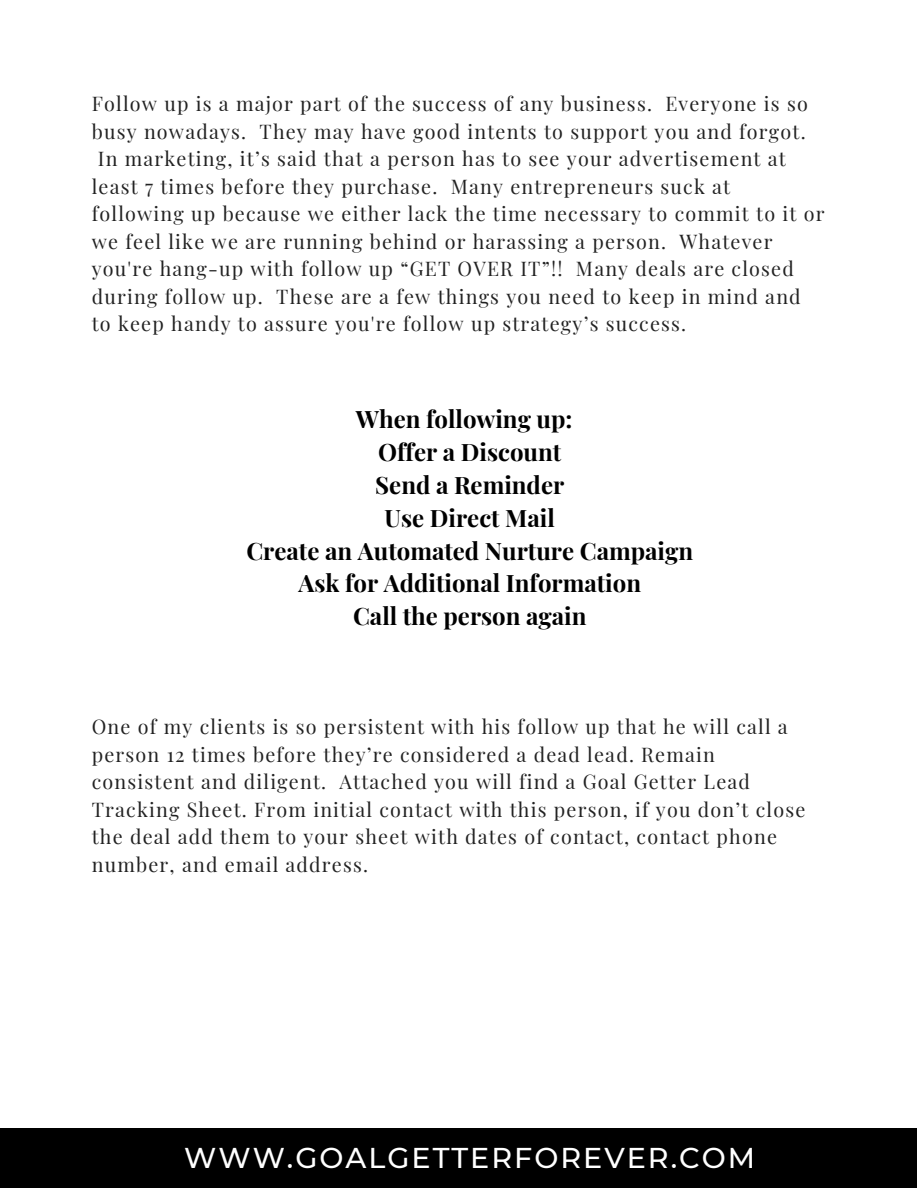
<style>
.page{position:relative;width:918px;height:1188px;background:#fff}
.page>*{position:absolute;margin:0;border:0;box-sizing:border-box;transform-origin:0 0}
.t1{font:500 28.65px "Montserrat";letter-spacing:.07em;color:#fff}
.t2{font:700 24px/32.8px "Playfair Display";color:#000;text-align:center}
.t3{font:19.8px/27.5px "Playfair Display";letter-spacing:.06em;color:#222}
</style>
<div class="page">
<div style="left:0;top:1128px;width:917px;height:60px;background:#000"></div>
<p class="t3" style="left:92px;top:89px;width:718px">Follow up is a major part of the success of any business. Everyone is so</p>
<p class="t3" style="left:92px;top:117px;width:715px">busy nowadays. They may have good intents to support you and forgot.</p>
<p class="t3" style="left:98px;top:144px;width:690px">In marketing, it’s said that a person has to see your advertisement at</p>
<p class="t3" style="left:92px;top:172px;width:640px">least 7 times before they purchase. Many entrepreneurs suck at</p>
<p class="t3" style="left:92px;top:199px;width:734px">following up because we either lack the time necessary to commit to it or</p>
<p class="t3" style="left:92px;top:227px;width:682px">we feel like we are running behind or harassing a person. Whatever</p>
<p class="t3" style="left:92px;top:254px;width:704px">you're hang-up with follow up “GET OVER IT”!! Many deals are closed</p>
<p class="t3" style="left:92px;top:282px;width:710px">during follow up. These are a few things you need to keep in mind and</p>
<p class="t3" style="left:92px;top:309px;width:596px">to keep handy to assure you're follow up strategy’s success.</p>
<p class="t2" style="left:246px;top:402px;width:448px">When following up:<br>Offer a Discount<br>Send a Reminder<br>Use Direct Mail<br>Create an Automated Nurture Campaign<br>Ask for Additional Information<br>Call the person again</p>
<p class="t3" style="left:92px;top:712px;width:715px">One of my clients is so persistent with his follow up that he will call a person 12 times before they’re considered a dead lead. Remain consistent and diligent. Attached you will find a Goal Getter Lead Tracking Sheet. From initial contact with this person, if you don’t close the deal add them to your sheet with dates of contact, contact phone number, and email address.</p>
<h1 class="t1" style="left:184px;top:1140px;width:572px">WWW.GOALGETTERFOREVER.COM</h1>
</div>
